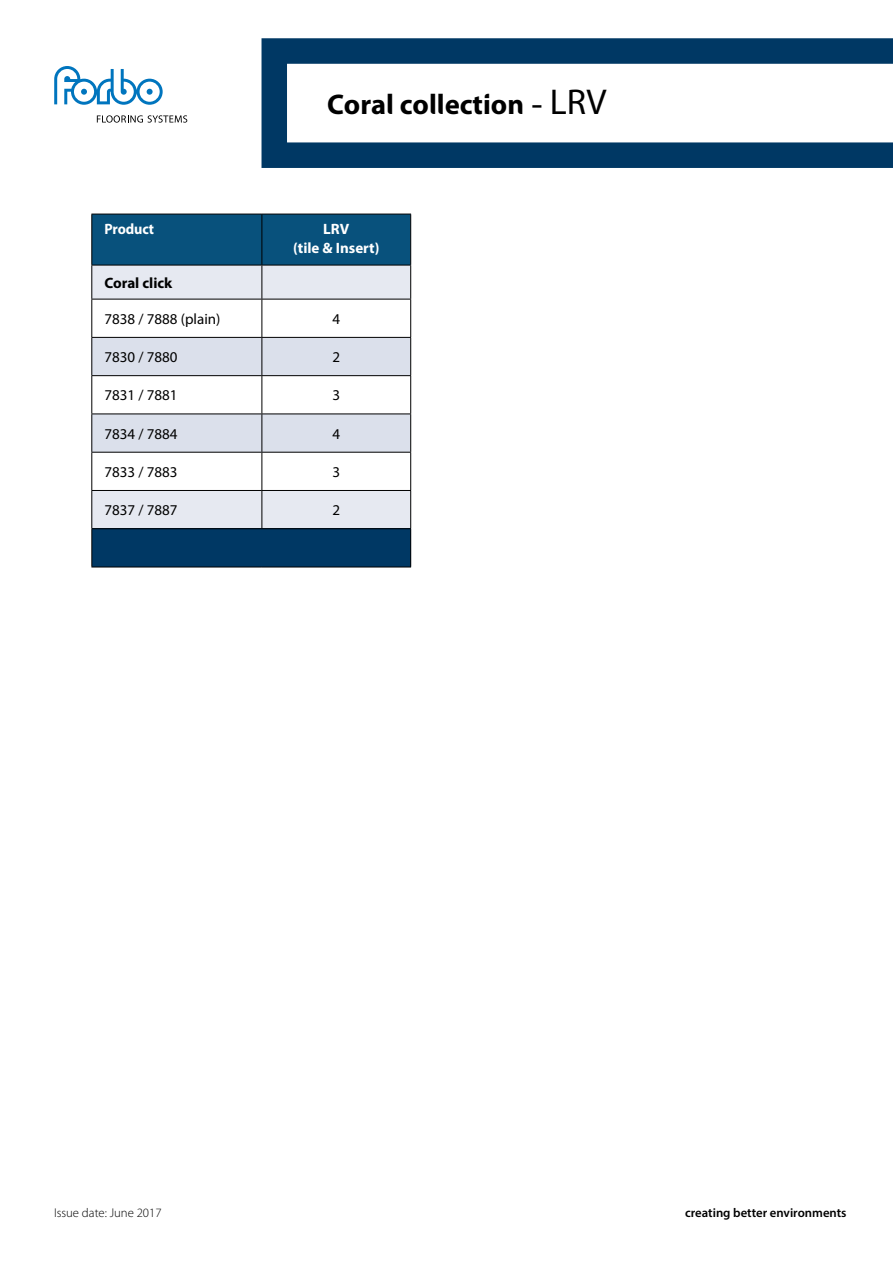
<style>
.page{position:relative;width:893px;height:1263px;background:#fff}
.page>*{position:absolute;margin:0;border:0;box-sizing:border-box;transform-origin:0 0}
.t1{font:700 28.5px "Forbo Pro";color:#000}
.t2{font:15px "Myriad Pro";color:#000}
.t3{font:700 15px/19.5px "Myriad Pro";color:#fff;text-align:center}
.t4{font:700 15px "Myriad Pro";color:#000}
.t5{font:700 15px "Myriad Pro";color:#fff;scale:.95 1}
.t6{font:600 12.75px "Myriad Pro";color:#000}
.t7{font:300 12.75px "Myriad Pro";color:#000}
.s1{font-family:"Myriad Pro";font-weight:600}
.s2{font-family:"Myriad Pro";font-weight:400;font-size:36px}
</style>
<div class="page">
<svg style="left:97px;top:115px;width:90px;height:8px"></svg>
<svg style="left:54px;top:66px;width:109px;height:39px"></svg>
<svg style="left:261px;top:38px;width:632px;height:130px"></svg>
<div style="left:92px;top:215px;width:318px;height:50px;background:#08517c"></div>
<svg style="left:92px;top:266px;width:318px;height:262px"></svg>
<svg style="left:92px;top:338px;width:318px;height:114px"></svg>
<div style="left:92px;top:529px;width:319px;height:38px;background:#003864"></div>
<hr style="left:261px;top:299px;width:1px;height:38px;background:#000">
<hr style="left:410px;top:299px;width:1px;height:38px;background:#000">
<hr style="left:261px;top:338px;width:1px;height:37px;background:#000">
<hr style="left:410px;top:338px;width:1px;height:37px;background:#000">
<hr style="left:261px;top:376px;width:1px;height:38px;background:#000">
<hr style="left:410px;top:376px;width:1px;height:38px;background:#000">
<hr style="left:261px;top:414px;width:1px;height:38px;background:#000">
<hr style="left:410px;top:414px;width:1px;height:38px;background:#000">
<hr style="left:261px;top:453px;width:1px;height:37px;background:#000">
<hr style="left:410px;top:453px;width:1px;height:37px;background:#000">
<hr style="left:261px;top:491px;width:1px;height:37px;background:#000">
<hr style="left:410px;top:491px;width:1px;height:37px;background:#000">
<hr style="left:410px;top:529px;width:1px;height:38px;background:#000">
<hr style="left:91px;top:214px;width:171px;height:1px;background:#000">
<hr style="left:91px;top:214px;width:1px;height:51px;background:#000">
<hr style="left:262px;top:214px;width:149px;height:1px;background:#000">
<hr style="left:261px;top:214px;width:1px;height:51px;background:#000">
<hr style="left:410px;top:214px;width:1px;height:51px;background:#000">
<hr style="left:91px;top:265px;width:171px;height:1px;background:#000">
<hr style="left:91px;top:265px;width:1px;height:34px;background:#000">
<hr style="left:262px;top:265px;width:149px;height:1px;background:#000">
<hr style="left:261px;top:265px;width:1px;height:34px;background:#000">
<hr style="left:410px;top:265px;width:1px;height:34px;background:#000">
<hr style="left:91px;top:299px;width:171px;height:1px;background:#000">
<hr style="left:91px;top:299px;width:1px;height:38px;background:#000">
<hr style="left:262px;top:299px;width:149px;height:1px;background:#000">
<hr style="left:91px;top:337px;width:171px;height:1px;background:#000">
<hr style="left:91px;top:338px;width:1px;height:37px;background:#000">
<hr style="left:262px;top:337px;width:149px;height:1px;background:#000">
<hr style="left:91px;top:375px;width:171px;height:1px;background:#000">
<hr style="left:91px;top:376px;width:1px;height:38px;background:#000">
<hr style="left:262px;top:375px;width:149px;height:1px;background:#000">
<hr style="left:91px;top:414px;width:171px;height:1px;background:#000">
<hr style="left:91px;top:414px;width:1px;height:38px;background:#000">
<hr style="left:262px;top:414px;width:149px;height:1px;background:#000">
<hr style="left:91px;top:452px;width:171px;height:1px;background:#000">
<hr style="left:91px;top:453px;width:1px;height:37px;background:#000">
<hr style="left:262px;top:452px;width:149px;height:1px;background:#000">
<hr style="left:91px;top:490px;width:171px;height:1px;background:#000">
<hr style="left:91px;top:491px;width:1px;height:37px;background:#000">
<hr style="left:262px;top:490px;width:149px;height:1px;background:#000">
<hr style="left:91px;top:528px;width:171px;height:1px;background:#000">
<hr style="left:91px;top:529px;width:1px;height:38px;background:#000">
<hr style="left:262px;top:528px;width:149px;height:1px;background:#000">
<hr style="left:91px;top:567px;width:171px;height:1px;background:#000">
<hr style="left:262px;top:567px;width:149px;height:1px;background:#000">
<h1 class="t1" style="left:327px;top:93px;width:281px">Coral collection <span class="s1">-</span> <span class="s2">LRV</span></h1>
<p class="t5" style="left:105px;top:219px;width:54px">Product</p>
<p class="t3" style="left:293px;top:218px;width:88px">LRV<br>(tile &amp; Insert)</p>
<p class="t4" style="left:105px;top:273px;width:69px">Coral click</p>
<p class="t2" style="left:105px;top:310px;width:117px">7838 / 7888 (plain)</p>
<p class="t2" style="left:332px;top:310px;width:9px">4</p>
<p class="t2" style="left:105px;top:348px;width:75px">7830 / 7880</p>
<p class="t2" style="left:332px;top:348px;width:9px">2</p>
<p class="t2" style="left:105px;top:386px;width:75px">7831 / 7881</p>
<p class="t2" style="left:332px;top:386px;width:9px">3</p>
<p class="t2" style="left:105px;top:424px;width:75px">7834 / 7884</p>
<p class="t2" style="left:332px;top:424px;width:9px">4</p>
<p class="t2" style="left:105px;top:463px;width:75px">7833 / 7883</p>
<p class="t2" style="left:332px;top:463px;width:9px">3</p>
<p class="t2" style="left:105px;top:501px;width:75px">7837 / 7887</p>
<p class="t2" style="left:332px;top:501px;width:9px">2</p>
<p class="t7" style="left:54px;top:1205px;width:109px">Issue date: June 2017</p>
<p class="t6" style="left:685px;top:1205px;width:163px">creating better environments</p>
</div>
